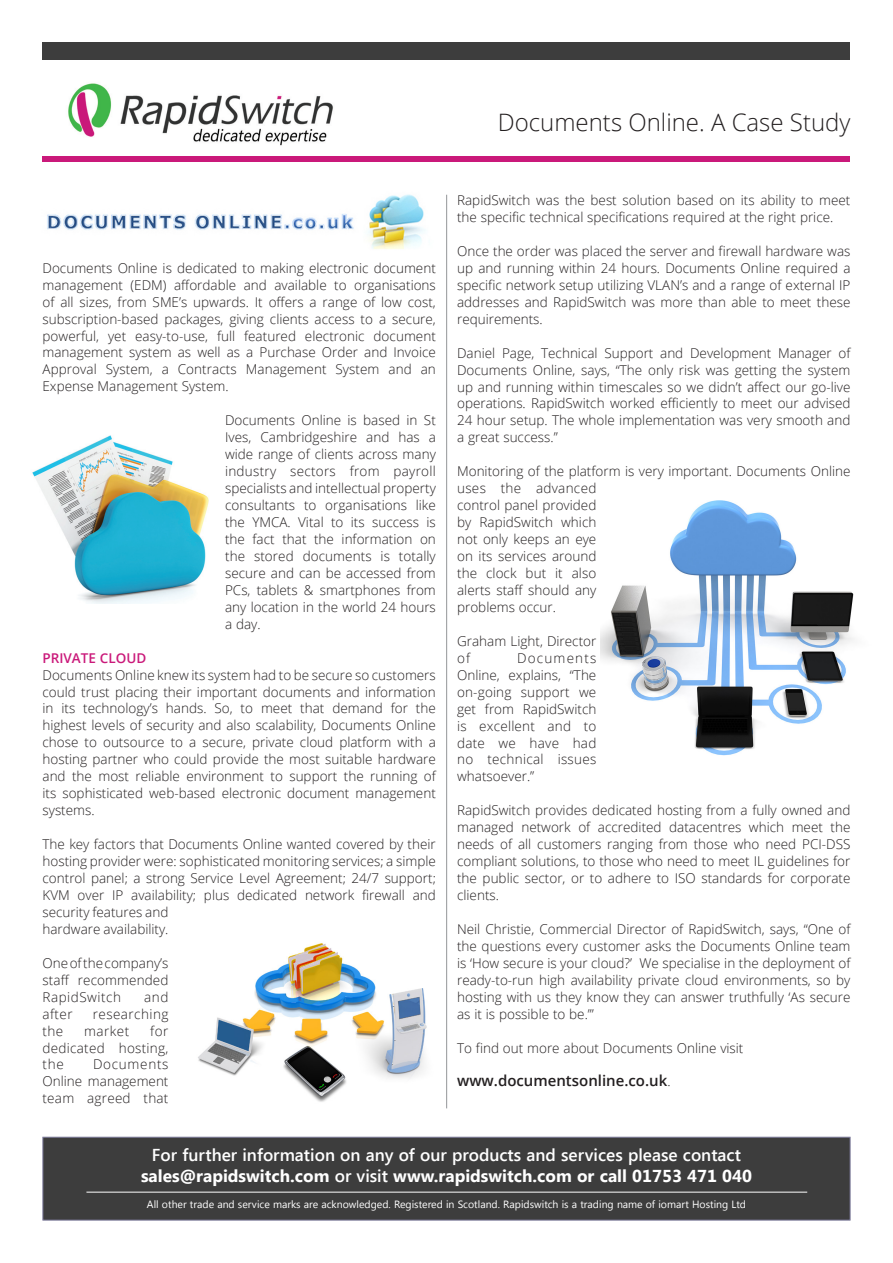
<style>
.page{position:relative;width:893px;height:1263px;background:#fff}
.page>*{position:absolute;margin:0;border:0;box-sizing:border-box;transform-origin:0 0}
.t1{font:300 24px "Open Sans";color:#231f20}
.t2{font:700 17.25px "Segoe UI";color:#fff}
.t3{font:600 17.25px "Segoe UI";color:#fff}
.t4{font:600 15px "Open Sans";color:#231f20}
.t5{font:300 13.5px/17px "Open Sans";color:#231f20;text-align:justify}
.t6{font:600 13.5px "Open Sans";color:#ca197a}
.t7{font:300 13.5px "Open Sans";letter-spacing:.035em;color:#231f20}
.t8{font:10.5px "Segoe UI";color:#fff}
.s1{font-weight:300;font-size:13.5px}
.s2{font-weight:600}
</style>
<div class="page">
<div style="left:43px;top:156px;width:807px;height:5px;background:#ca197a"></div>
<div style="left:43px;top:43px;width:807px;height:17px;background:#3d3d3d"></div>
<img style="left:68px;top:83px;width:265px;height:63px">
<div style="left:43px;top:1137px;width:807px;height:83px;background:#3d3d3d;border:1px solid #797798"></div>
<hr style="left:86px;top:1192px;width:721px;height:1px;background:#fff">
<hr style="left:446px;top:195px;width:1px;height:913px;background:#939598">
<img style="left:47px;top:194px;width:379px;height:55px">
<img style="left:32px;top:435px;width:177px;height:169px">
<img style="left:198px;top:943px;width:229px;height:159px">
<img style="left:601px;top:500px;width:253px;height:256px">
<p class="t1" style="left:498px;top:105px;width:354px">Documents Online. A Case Study</p>
<p class="t5" style="left:43px;top:259px;width:395px">Documents Online is dedicated to making electronic document management (EDM) affordable and available to organisations of all sizes, from SME’s upwards. It offers a range of low cost, subscription-based packages, giving clients access to a secure, powerful, yet easy-to-use, full featured electronic document management system as well as a Purchase Order and Invoice Approval System, a Contracts Management System and an Expense Management System.</p>
<p class="t5" style="left:225px;top:412px;width:212px">Documents Online is based in St Ives, Cambridgeshire and has a wide range of clients across many industry sectors from payroll specialists and intellectual property consultants to organisations like the YMCA. Vital to its success is the fact that the information on the stored documents is totally secure and can be accessed from PCs, tablets &amp; smartphones from any location in the world 24 hours a day.</p>
<p class="t6" style="left:43px;top:648px;width:105px">PRIVATE CLOUD</p>
<p class="t5" style="left:43px;top:666px;width:395px">Documents Online knew its system had to be secure so customers could trust placing their important documents and information in its technology’s hands. So, to meet that demand for the highest levels of security and also scalability, Documents Online chose to outsource to a secure, private cloud platform with a hosting partner who could provide the most suitable hardware and the most reliable environment to support the running of its sophisticated web-based electronic document management systems.</p>
<p class="t5" style="left:43px;top:835px;width:395px;text-align:left">The key factors that Documents Online wanted covered by their hosting provider were: sophisticated monitoring services; a simple control panel; a strong Service Level Agreement; 24/7 support; KVM over IP availability; plus dedicated network firewall and security features and<br>hardware availability.</p>
<p class="t5" style="left:43px;top:954px;width:127px">One of the company’s staff recommended RapidSwitch</p>
<p class="t5" style="left:144px;top:988px;width:26px">and</p>
<p class="t5" style="left:43px;top:1005px;width:32px">after</p>
<p class="t7" style="left:93px;top:1004px;width:77px">researching</p>
<p class="t5" style="left:43px;top:1022px;width:22px">the</p>
<p class="t5" style="left:84px;top:1022px;width:47px">market</p>
<p class="t5" style="left:43px;top:1022px;width:127px;text-indent:108px">for dedicated hosting, the</p>
<p class="t5" style="left:43px;top:1056px;width:127px;text-indent:51px">Documents Online management team agreed that</p>
<p class="t5" style="left:457px;top:191px;width:395px">RapidSwitch was the best solution based on its ability to meet the specific technical specifications required at the right price.</p>
<p class="t5" style="left:457px;top:242px;width:395px">Once the order was placed the server and firewall hardware was up and running within 24 hours. Documents Online required a specific network setup utilizing VLAN’s and a range of external IP addresses and RapidSwitch was more than able to meet these requirements.</p>
<p class="t5" style="left:457px;top:344px;width:395px">Daniel Page, Technical Support and Development Manager of Documents Online, says, “The only risk was getting the system up and running within timescales so we didn’t affect our go-live operations. RapidSwitch worked efficiently to meet our advised 24 hour setup. The whole implementation was very smooth and a great success.”</p>
<p class="t5" style="left:457px;top:463px;width:395px;text-align:left">Monitoring of the platform is very important. Documents Online uses the advanced<br>control panel provided<br>by RapidSwitch which<br>not only keeps an eye<br>on its services around<br>the clock but it also<br>alerts staff should any<br>problems occur.</p>
<p class="t5" style="left:457px;top:632px;width:141px">Graham Light, Director of</p>
<p class="t5" style="left:457px;top:649px;width:141px;text-indent:60px">Documents Online, explains, “The on-going support we get from RapidSwitch is excellent and to date we have had no technical issues whatsoever.”</p>
<p class="t5" style="left:457px;top:802px;width:395px">RapidSwitch provides dedicated hosting from a fully owned and managed network of accredited datacentres which meet the needs of all customers ranging from those who need PCI-DSS compliant solutions, to those who need to meet IL guidelines for the public sector, or to adhere to ISO standards for corporate clients.</p>
<p class="t5" style="left:457px;top:920px;width:395px">Neil Christie, Commercial Director of RapidSwitch, says, “One of the questions every customer asks the Documents Online team is ‘How secure is your cloud?’ We specialise in the deployment of ready-to-run high availability private cloud environments, so by hosting with us they know they can answer truthfully ‘As secure as it is possible to be.’”</p>
<p class="t5" style="left:457px;top:1039px;width:288px">To find out more about Documents Online visit</p>
<p class="t4" style="left:457px;top:1070px;width:215px">www.documentsonline.co.uk<span class="s1">.</span></p>
<p class="t3" style="left:152px;top:1142px;width:590px">For further information on any of our products and services please contact</p>
<p class="t2" style="left:141px;top:1163px;width:612px">sales@rapidswitch.com <span class="s2">or visit</span> www.rapidswitch.com or call 01753 471 040</p>
<p class="t8" style="left:147px;top:1197px;width:601px">All other trade and service marks are acknowledged. Registered in Scotland. Rapidswitch is a trading name of iomart Hosting Ltd</p>
</div>
